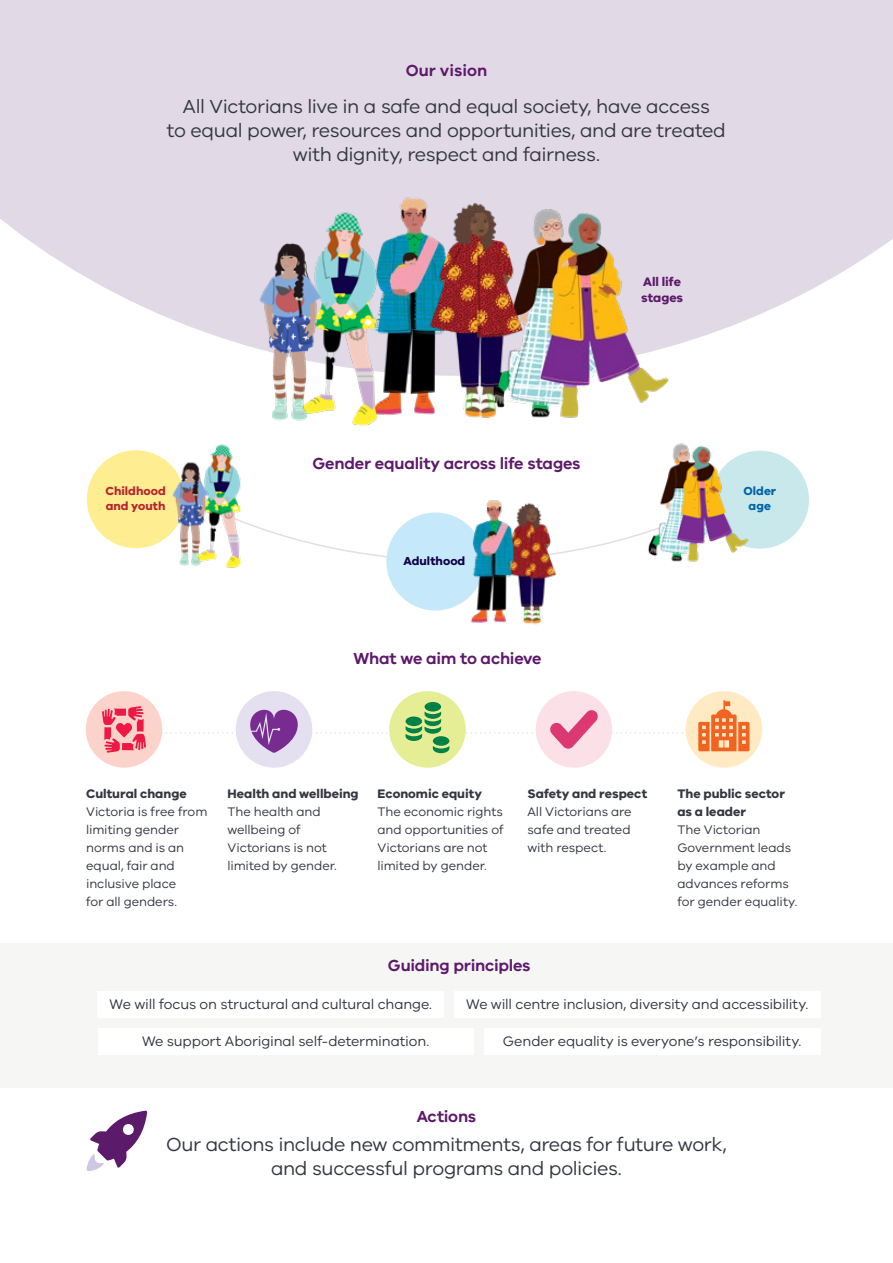
<style>
.page{position:relative;width:893px;height:1263px;background:#fff}
.page>*{position:absolute;margin:0;border:0;box-sizing:border-box;transform-origin:0 0}
.t1{font:19.5px/24px "VIC";letter-spacing:-.02em;color:#343741;text-align:center}
.t2{font:600 16.5px "VIC";letter-spacing:-.015em;color:#5d196a}
.t3{font:14.25px "VIC";letter-spacing:-.01em;color:#343741}
.t4{font:12.75px/18px "VIC";letter-spacing:-.005em;color:#343741}
.t5{font:700 12.75px/18px "VIC";color:#343741}
.t6{font:700 12.75px/15.9px "VIC";color:#5d196a}
.t7{font:700 12px/15px "VIC";letter-spacing:.005em;color:#b8232f}
.t8{font:700 12px "VIC";letter-spacing:.005em;color:#100249}
.t9{font:700 12px/15px "VIC";letter-spacing:.005em;color:#0063a5;text-align:center}
</style>
<div class="page">
<svg style="left:154px;top:523px;width:484px;height:34px"></svg>
<svg style="left:87px;top:1111px;width:60px;height:60px"></svg>
<svg style="left:0;top:0;width:893px;height:346px;background:#e3dde8"></svg>
<div style="left:0;top:943px;width:893px;height:144px;background:#f6f6f5"></div>
<div style="left:98px;top:991px;width:346px;height:27px;background:#fff"></div>
<div style="left:98px;top:1028px;width:376px;height:27px;background:#fff"></div>
<div style="left:454px;top:991px;width:367px;height:27px;background:#fff"></div>
<div style="left:484px;top:1028px;width:337px;height:27px;background:#fff"></div>
<div style="left:87px;top:450px;width:98px;height:98px;background:#ffed92;border-radius:50%"></div>
<div style="left:386px;top:512px;width:98px;height:98px;background:#c5e9fa;border-radius:50%"></div>
<div style="left:686px;top:691px;width:76px;height:77px;background:#ffeac4;border-radius:50%"></div>
<div style="left:86px;top:691px;width:76px;height:77px;background:#fcd3ca;border-radius:50%"></div>
<div style="left:236px;top:691px;width:76px;height:77px;background:#e4e0ef;border-radius:50%"></div>
<div style="left:536px;top:691px;width:76px;height:77px;background:#fbe0e7;border-radius:50%"></div>
<div style="left:711px;top:451px;width:98px;height:98px;background:#c9e8ec;border-radius:50%"></div>
<img style="left:534px;top:193px;width:142px;height:225px">
<img style="left:358px;top:188px;width:65px;height:227px">
<img style="left:423px;top:188px;width:111px;height:230px">
<img style="left:297px;top:204px;width:93px;height:222px">
<img style="left:246px;top:232px;width:84px;height:194px">
<img style="left:210px;top:444px;width:38px;height:124px">
<img style="left:165px;top:456px;width:49px;height:112px">
<img style="left:531px;top:503px;width:31px;height:122px">
<img style="left:463px;top:500px;width:68px;height:124px">
<img style="left:638px;top:443px;width:114px;height:119px">
<div style="left:389px;top:691px;width:77px;height:77px;background:#e5ee95;border-radius:50%"></div>
<svg style="left:102px;top:700px;width:647px;height:53px"></svg>
<div style="left:433px;top:736px;width:16px;height:10px;background:#008145;border-radius:50%"></div>
<p class="t2" style="left:406px;top:60px;width:83px">Our vision</p>
<h1 class="t1" style="left:167px;top:94px;width:560px">All Victorians live in a safe and equal society, have access<br>to equal power, resources and opportunities, and are treated with dignity, respect and fairness.</h1>
<p class="t6" style="left:641px;top:274px;width:44px">All life stages</p>
<p class="t7" style="left:105px;top:483px;width:62px">Childhood and youth</p>
<p class="t2" style="left:312px;top:454px;width:270px">Gender equality across life stages</p>
<p class="t8" style="left:403px;top:553px;width:63px">Adulthood</p>
<p class="t2" style="left:353px;top:648px;width:190px">What we aim to achieve</p>
<p class="t9" style="left:743px;top:483px;width:34px">Older age</p>
<p class="t5" style="left:86px;top:784px;width:102px">Cultural change</p>
<p class="t4" style="left:86px;top:802px;width:123px">Victoria is free from limiting gender norms and is an equal, fair and inclusive place<br>for all genders.</p>
<p class="t5" style="left:227px;top:784px;width:133px">Health and wellbeing</p>
<p class="t4" style="left:227px;top:802px;width:111px">The health and wellbeing of<br>Victorians is not limited by gender.</p>
<p class="t5" style="left:377px;top:784px;width:106px">Economic equity</p>
<p class="t4" style="left:377px;top:802px;width:128px">The economic rights and opportunities of<br>Victorians are not limited by gender.</p>
<p class="t5" style="left:527px;top:784px;width:121px">Safety and respect</p>
<p class="t4" style="left:527px;top:802px;width:106px;text-align:justify">All Victorians are safe and treated with respect.</p>
<p class="t5" style="left:677px;top:784px;width:109px">The public sector as a leader</p>
<p class="t4" style="left:677px;top:820px;width:121px">The Victorian<br>Government leads by example and advances reforms for gender equality.</p>
<p class="t2" style="left:388px;top:955px;width:144px">Guiding principles</p>
<p class="t3" style="left:110px;top:996px;width:324px">We will focus on structural and cultural change.</p>
<p class="t3" style="left:142px;top:1033px;width:289px">We support Aboriginal self-determination.</p>
<p class="t3" style="left:466px;top:996px;width:344px">We will centre inclusion, diversity and accessibility.</p>
<p class="t3" style="left:503px;top:1033px;width:300px">Gender equality is everyone’s responsibility.</p>
<p class="t2" style="left:417px;top:1106px;width:61px">Actions</p>
<h1 class="t1" style="left:166px;top:1131px;width:562px">Our actions include new commitments, areas for future work, and successful programs and policies.</h1>
</div>
